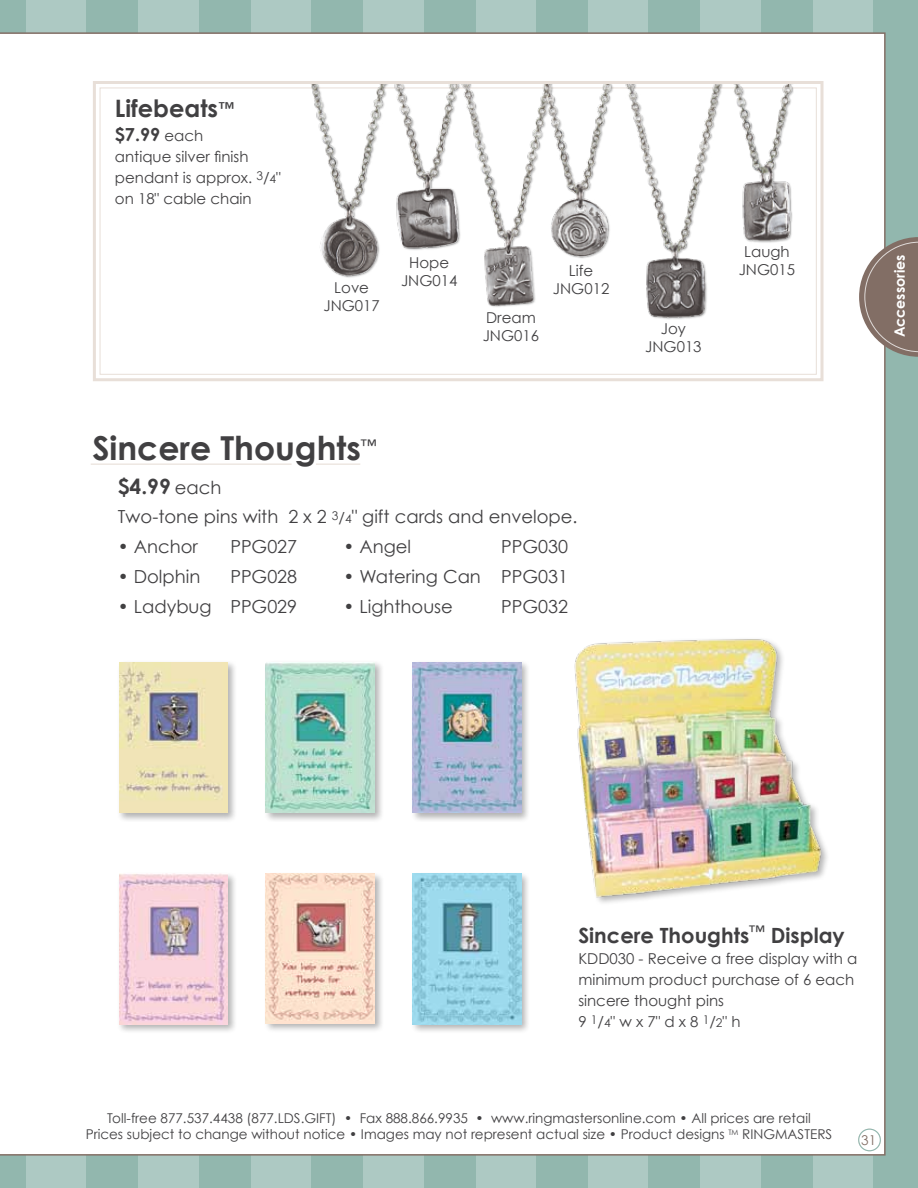
<style>
.page{position:relative;width:918px;height:1188px;background:#92b7ae}
.page>*{position:absolute;margin:0;border:0;box-sizing:border-box;transform-origin:0 0}
.t1{font:700 33px "Century Gothic";color:#414042}
.t2{font:700 24px "Century Gothic";color:#414042}
.t3{font:700 21px "Century Gothic";color:#414042}
.t4{font:18px "Century Gothic";color:#414042}
.t5{font:700 18px "Century Gothic";color:#414042}
.t6{font:15px/18px "Century Gothic";color:#414042;text-align:center}
.t7{font:700 14.25px "Century Gothic";color:#fff}
.t8{font:13.5px/16.2px "Century Gothic";color:#414042;text-align:center}
.t9{font:13.5px "Century Gothic";color:#826e65}
.s1{font-size:16.5px}
.s2{font-weight:400;font-size:15px}
.s3{font-size:12px}
.s4{font-weight:400;font-size:18px}
.s5{font-size:15px}
</style>
<div class="page">
<div style="left:138px;top:0;width:60px;height:1188px;background:#adc9c3"></div>
<div style="left:26px;top:0;width:60px;height:1188px;background:#adc9c3"></div>
<div style="left:251px;top:0;width:60px;height:1188px;background:#adc9c3"></div>
<div style="left:363px;top:0;width:60px;height:1188px;background:#adc9c3"></div>
<div style="left:476px;top:0;width:60px;height:1188px;background:#adc9c3"></div>
<div style="left:588px;top:0;width:60px;height:1188px;background:#adc9c3"></div>
<div style="left:701px;top:0;width:60px;height:1188px;background:#adc9c3"></div>
<div style="left:813px;top:0;width:60px;height:1188px;background:#adc9c3"></div>
<div style="left:0;top:32px;width:886px;height:1124px;background:#fff"></div>
<div style="left:859px;top:1129px;width:21px;height:22px;background:#fff;border-radius:50%"></div>
<div style="left:858px;top:1129px;width:23px;height:22px;border:1px solid #92b7af;border-radius:50%"></div>
<svg style="left:859px;top:237px;width:59px;height:120px;background:#9b8d86"></svg>
<div style="left:573px;top:636px;width:257px;height:270px;background:#fff"></div>
<img style="left:571px;top:636px;width:253px;height:265px">
<div style="left:117px;top:660px;width:121px;height:163px;background:#000;opacity:.3"></div>
<img style="left:119px;top:662px;width:109px;height:151px">
<div style="left:117px;top:871px;width:121px;height:163px;background:#000;opacity:.3"></div>
<img style="left:119px;top:874px;width:109px;height:150px">
<div style="left:410px;top:660px;width:121px;height:163px;background:#000;opacity:.3"></div>
<img style="left:413px;top:662px;width:108px;height:151px">
<div style="left:410px;top:871px;width:121px;height:163px;background:#000;opacity:.3"></div>
<img style="left:413px;top:874px;width:108px;height:150px">
<div style="left:264px;top:660px;width:121px;height:163px;background:#000;opacity:.3"></div>
<img style="left:266px;top:662px;width:108px;height:151px">
<div style="left:264px;top:871px;width:121px;height:162px;background:#000;opacity:.3"></div>
<img style="left:266px;top:874px;width:108px;height:149px">
<hr style="left:91px;top:464px;width:201px;height:1px;background:#e8dfd8">
<hr style="left:316px;top:464px;width:44px;height:1px;background:#e8dfd8">
<div style="left:93px;top:81px;width:731px;height:300px;background:#fff;border:3px solid #e8dfd8"></div>
<img style="left:256px;top:84px;width:556px;height:236px">
<h2 class="t2" style="left:115px;top:94px;width:121px">Lifebeats<span class="s1">™</span></h2>
<p class="t5" style="left:115px;top:124px;width:90px">$7.99 <span class="s2">each</span></p>
<p class="t6" style="left:115px;top:146px;width:167px;line-height:21px;text-align:left">antique silver finish pendant is approx. <sup>3</sup>/<span class="s3">4</span>" on 18" cable chain</p>
<p class="t6" style="left:323px;top:278px;width:58px">Love<br>JNG017</p>
<p class="t6" style="left:401px;top:254px;width:58px">Hope<br>JNG014</p>
<p class="t6" style="left:483px;top:308px;width:58px;text-align:left">Dream<br>JNG016</p>
<p class="t6" style="left:553px;top:261px;width:58px">Life<br>JNG012</p>
<h1 class="t1" style="left:92px;top:427px;width:286px">Sincere Thoughts<sup>™</sup></h1>
<h3 class="t3" style="left:118px;top:474px;width:105px">$4.99 <span class="s4">each</span></h3>
<p class="t4" style="left:118px;top:506px;width:461px">Two-tone pins with 2 x 2 <sup>3</sup><span class="s5">/</span><span class="s3">4</span>" gift cards and envelope.</p>
<p class="t4" style="left:118px;top:536px;width:82px">• Anchor</p>
<p class="t4" style="left:230px;top:536px;width:68px">PPG027</p>
<p class="t4" style="left:118px;top:566px;width:84px">• Dolphin</p>
<p class="t4" style="left:230px;top:566px;width:68px">PPG028</p>
<p class="t4" style="left:118px;top:596px;width:181px">• Ladybug PPG029</p>
<p class="t4" style="left:344px;top:535px;width:69px">• Angel</p>
<p class="t4" style="left:501px;top:535px;width:68px">PPG030</p>
<p class="t4" style="left:344px;top:565px;width:226px">• Watering Can PPG031</p>
<p class="t4" style="left:344px;top:595px;width:111px">• Lighthouse</p>
<p class="t4" style="left:501px;top:595px;width:68px">PPG032</p>
<p class="t6" style="left:645px;top:319px;width:58px">Joy<br>JNG013</p>
<p class="t6" style="left:739px;top:243px;width:58px">Laugh<br>JNG015</p>
<p class="t7" style="left:891px;top:337px;width:84px;rotate:-90deg">Accessories</p>
<h3 class="t3" style="left:578px;top:922px;width:268px">Sincere Thoughts<sup>™</sup> Display</h3>
<p class="t6" style="left:578px;top:948px;width:281px;line-height:21px;text-align:left">KDD030 - Receive a free display with a minimum product purchase of 6 each sincere thought pins<br>9<sup>1</sup>/<span class="s3">4</span>"wx7"dx8<sup>1</sup>/<span class="s3">2</span>" h</p>
<p class="t8" style="left:86px;top:1110px;width:748px">Toll-free 877.537.4438 (877.LDS.GIFT) • Fax 888.866.9935 • www.ringmastersonline.com • All prices are retail<br>Prices subject to change without notice • Images may not represent actual size • Product designs <sup>TM</sup> RINGMASTERS</p>
<p class="t9" style="left:862px;top:1132px;width:16px">31</p>
</div>
